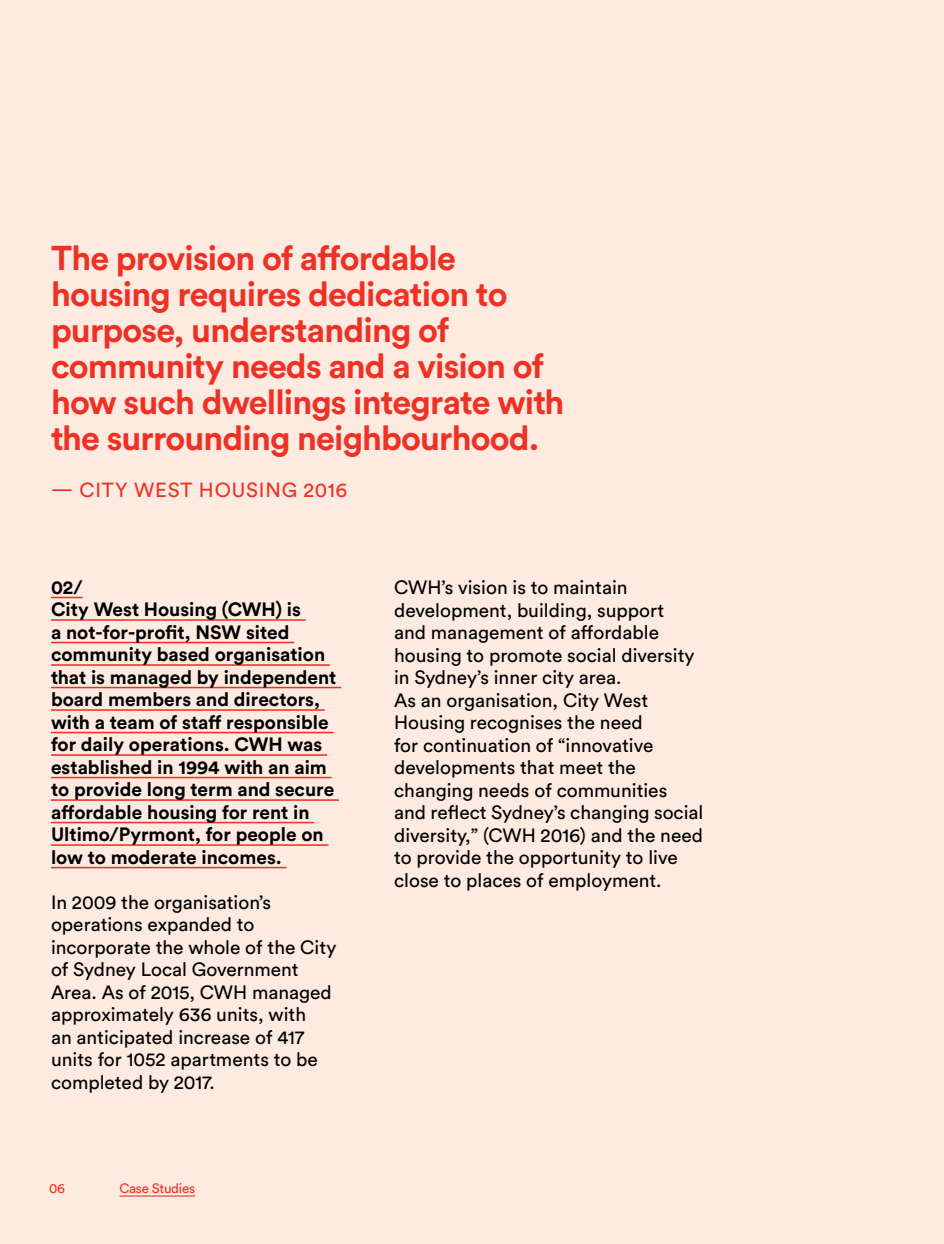
<style>
.page{position:relative;width:944px;height:1244px;background:#fdeae0}
.page>*{position:absolute;margin:0;border:0;box-sizing:border-box;transform-origin:0 0}
.t1{font:700 33.98px/36px "Circular Std";letter-spacing:-.025em;color:#ee3124}
.t2{font:20.25px "Circular Std";letter-spacing:.04em;color:#ee3124}
.t3{font:19.12px/22.5px "Circular Std";color:#000}
.t4{font:700 19.12px/22.5px "Circular Std";color:#000}
.t5{font:13.5px "Circular Std";letter-spacing:-.025em;color:#ee3124}
</style>
<div class="page">
<hr style="left:51px;top:597px;width:31px;height:1px;background:#ee3124">
<hr style="left:51px;top:619px;width:255px;height:2px;background:#ee3124">
<hr style="left:51px;top:642px;width:243px;height:1px;background:#ee3124">
<hr style="left:51px;top:664px;width:279px;height:2px;background:#ee3124">
<hr style="left:51px;top:687px;width:290px;height:1px;background:#ee3124">
<hr style="left:51px;top:709px;width:274px;height:2px;background:#ee3124">
<hr style="left:51px;top:732px;width:282px;height:1px;background:#ee3124">
<hr style="left:51px;top:754px;width:276px;height:2px;background:#ee3124">
<hr style="left:51px;top:777px;width:281px;height:1px;background:#ee3124">
<hr style="left:51px;top:799px;width:288px;height:2px;background:#ee3124">
<hr style="left:51px;top:822px;width:263px;height:1px;background:#ee3124">
<hr style="left:51px;top:844px;width:277px;height:2px;background:#ee3124">
<hr style="left:51px;top:867px;width:235px;height:1px;background:#ee3124">
<hr style="left:120px;top:1195px;width:75px;height:1px;background:#ee3124">
<h1 class="t1" style="left:51px;top:239px;width:515px">The provision of affordable housing requires dedication to purpose, understanding of community needs and a vision of how such dwellings integrate with the surrounding neighbourhood.</h1>
<p class="t2" style="left:51px;top:478px;width:298px">— CITY WEST HOUSING 2016</p>
<p class="t4" style="left:51px;top:575px;width:287px">02/<br>City West Housing (CWH) is<br>a not-for-profit, NSW sited community based organisation that is managed by independent board members and directors, with a team of staff responsible for daily operations. CWH was established in 1994 with an aim to provide long term and secure affordable housing for rent in<br>Ultimo/Pyrmont, for people on low to moderate incomes.</p>
<p class="t3" style="left:51px;top:890px;width:287px">In 2009 the organisation’s operations expanded to incorporate the whole of the City of Sydney Local Government<br>Area. As of 2015, CWH managed approximately 636 units, with<br>an anticipated increase of 417 units for 1052 apartments to be completed by 2017.</p>
<p class="t5" style="left:49px;top:1180px;width:17px">06</p>
<p class="t5" style="left:120px;top:1180px;width:77px">Case Studies</p>
<p class="t3" style="left:394px;top:576px;width:311px">CWH’s vision is to maintain development, building, support<br>and management of affordable housing to promote social diversity in Sydney’s inner city area.<br>As an organisation, City West<br>Housing recognises the need<br>for continuation of “innovative developments that meet the changing needs of communities and reflect Sydney’s changing social diversity,” (CWH 2016) and the need to provide the opportunity to live close to places of employment.</p>
</div>
